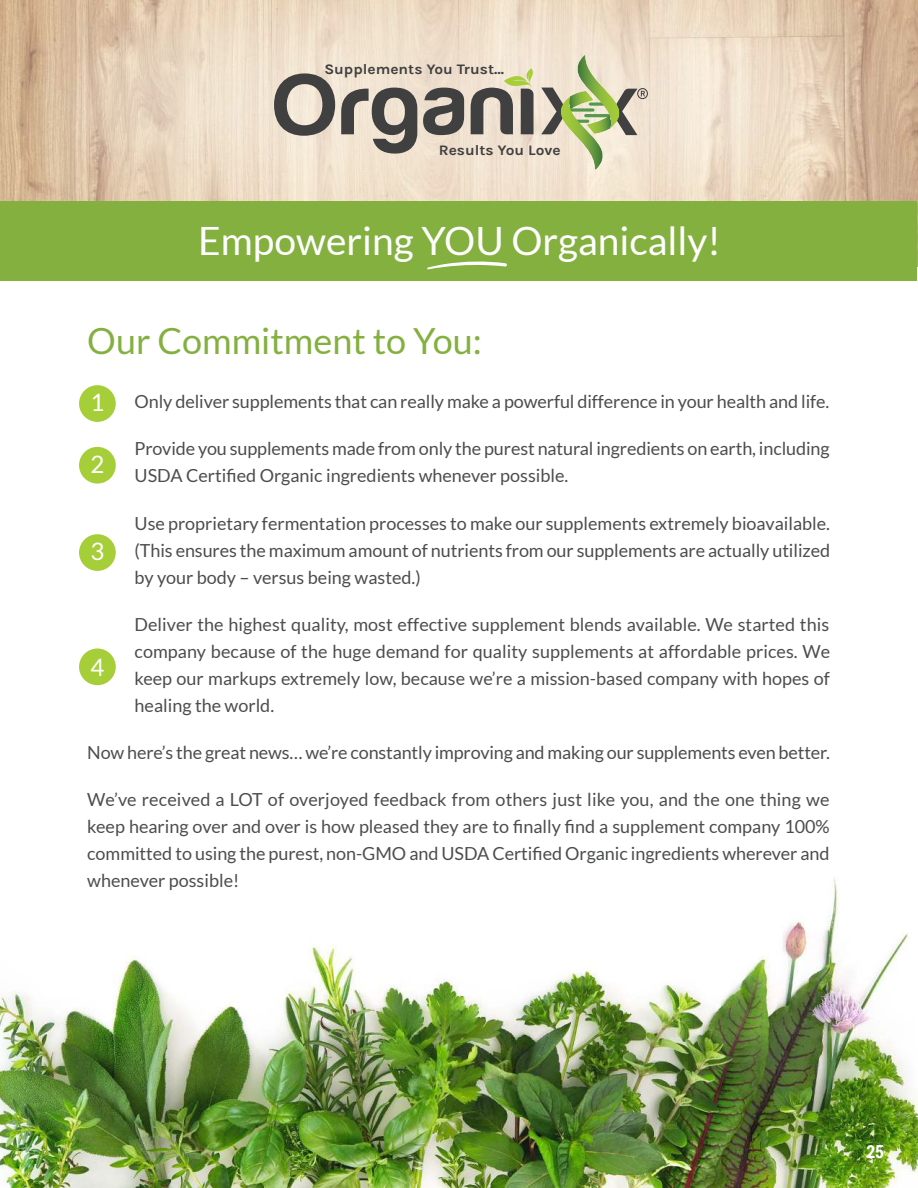
<style>
.page{position:relative;width:918px;height:1188px;background:#fff}
.page>*{position:absolute;margin:0;border:0;box-sizing:border-box;transform-origin:0 0}
.t1{font:39px "Lato";color:#fff}
.t2{font:36px "Lato";color:#84b040}
.t3{font:24px "Lato";color:#fff}
.t4{font:18px/27px "Lato";letter-spacing:-.005em;color:#4c4d4e;text-align:justify}
.t5{font:700 18px "Roboto Condensed";color:#fff}
.t6{font:700 14.55px "Karla";color:#404041;scale:1.06 1}
</style>
<div class="page">
<img style="left:7px;top:0;width:903px;height:201px">
<svg style="left:341px;top:88px;width:76px;height:66px;background:#979088"></svg>
<svg style="left:423px;top:88px;width:41px;height:47px;background:#79746f"></svg>
<svg style="left:541px;top:88px;width:22px;height:46px"></svg>
<svg style="left:274px;top:73px;width:61px;height:63px;background:#99938b"></svg>
<svg style="left:471px;top:68px;width:64px;height:66px;background:#a39d8e"></svg>
<img style="left:603px;top:128px;width:8px;height:6px">
<img style="left:577px;top:55px;width:43px;height:73px">
<img style="left:569px;top:91px;width:24px;height:6px">
<img style="left:561px;top:97px;width:42px;height:73px">
<svg style="left:616px;top:88px;width:32px;height:47px;background:#b5ae9f"></svg>
<img style="left:1px;top:879px;width:917px;height:309px">
<div style="left:0;top:201px;width:917px;height:80px;background:#84b040"></div>
<svg style="left:427px;top:262px;width:80px;height:7px"></svg>
<div style="left:79px;top:385px;width:37px;height:37px;background:#a6ce39;border-radius:50%"></div>
<div style="left:79px;top:447px;width:37px;height:37px;background:#a6ce39;border-radius:50%"></div>
<div style="left:79px;top:534px;width:37px;height:37px;background:#a6ce39;border-radius:50%"></div>
<div style="left:79px;top:649px;width:37px;height:36px;background:#a6ce39;border-radius:50%"></div>
<p class="t6" style="left:324px;top:64px;width:171px">Supplements You Trust...</p>
<p class="t6" style="left:439px;top:145px;width:117px">Results You Love</p>
<h1 class="t1" style="left:198px;top:225px;width:524px">Empowering YOU Organically!</h1>
<h2 class="t2" style="left:87px;top:326px;width:396px">Our Commitment to You:</h2>
<h3 class="t3" style="left:90px;top:393px;width:15px">1</h3>
<p class="t4" style="left:135px;top:389px;width:696px">Only deliver supplements that can really make a powerful difference in your health and life.</p>
<p class="t4" style="left:135px;top:437px;width:697px">Provide you supplements made from only the purest natural ingredients on earth, including<br>USDA Certified Organic ingredients whenever possible.</p>
<p class="t4" style="left:135px;top:511px;width:697px">Use proprietary fermentation processes to make our supplements extremely bioavailable. (This ensures the maximum amount of nutrients from our supplements are actually utilized by your body – versus being wasted.)</p>
<p class="t4" style="left:135px;top:612px;width:697px">Deliver the highest quality, most effective supplement blends available. We started this company because of the huge demand for quality supplements at affordable prices. We keep our markups extremely low, because we’re a mission-based company with hopes of healing the world.</p>
<p class="t4" style="left:87px;top:740px;width:744px">Now here’s the great news… we’re constantly improving and making our supplements even better.</p>
<p class="t4" style="left:87px;top:788px;width:744px">We’ve received a LOT of overjoyed feedback from others just like you, and the one thing we keep hearing over and over is how pleased they are to finally find a supplement company 100% committed to using the purest, non-GMO and USDA Certified Organic ingredients wherever and whenever possible!</p>
<h3 class="t3" style="left:90px;top:455px;width:15px">2</h3>
<h3 class="t3" style="left:90px;top:542px;width:15px">3</h3>
<h3 class="t3" style="left:90px;top:657px;width:15px">4</h3>
<p class="t5" style="left:866px;top:1141px;width:19px">25</p>
</div>
